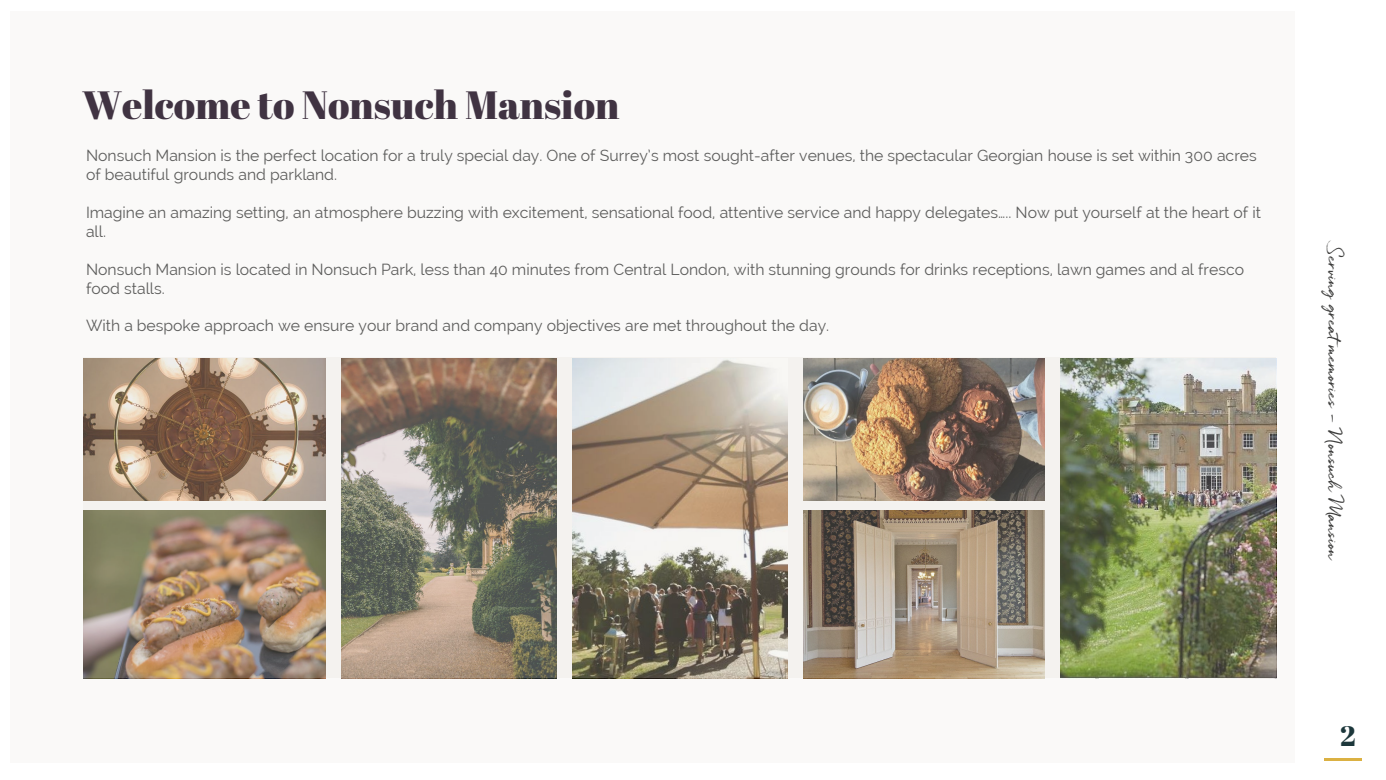
<style>
.page{position:relative;width:1386px;height:780px;background:#fff}
.page>*{position:absolute;margin:0;border:0;box-sizing:border-box;transform-origin:0 0}
.t1{font:39.38px "Abril Fatface";color:#403342}
.Slide{font:28px "Abril Fatface";color:#1c373b}
.t2{font:15.75px/18.9px "Raleway";color:#5d5d5c}
.t3{font:15.75px "Quickbrush";color:#3c3c3b}
</style>
<div class="page">
<div style="left:10px;top:12px;width:1284px;height:750px;background:#f7f5f2"></div>
<hr style="left:1323px;top:757px;width:38px;height:3px;background:#dbb143">
<div style="left:84px;top:356px;width:1191px;height:321px;background:#e2ded2;opacity:.24"></div>
<h2 class="t1" style="left:82px;top:78px;width:539px">Welcome to Nonsuch Mansion</h2>
<p class="t2" style="left:86px;top:146px;width:1172px">Nonsuch Mansion is the perfect location for a truly special day. One of Surrey’s most sought-after venues, the spectacular Georgian house is set within 300 acres of beautiful grounds and parkland.</p>
<p class="t2" style="left:86px;top:203px;width:1176px">Imagine an amazing setting, an atmosphere buzzing with excitement, sensational food, attentive service and happy delegates….. Now put yourself at the heart of it all.</p>
<p class="t2" style="left:86px;top:259px;width:1159px">Nonsuch Mansion is located in Nonsuch Park, less than 40 minutes from Central London, with stunning grounds for drinks receptions, lawn games and al fresco food stalls.</p>
<p class="t2" style="left:86px;top:316px;width:744px">With a bespoke approach we ensure your brand and company objectives are met throughout the day.</p>
<p class="t3" style="left:1343px;top:243px;width:319px;rotate:90deg">Serving greatmemories – Nonsuch Mansion</p>
<p class="Slide" style="left:1339px;top:716px;width:17px">2</p>
</div>
